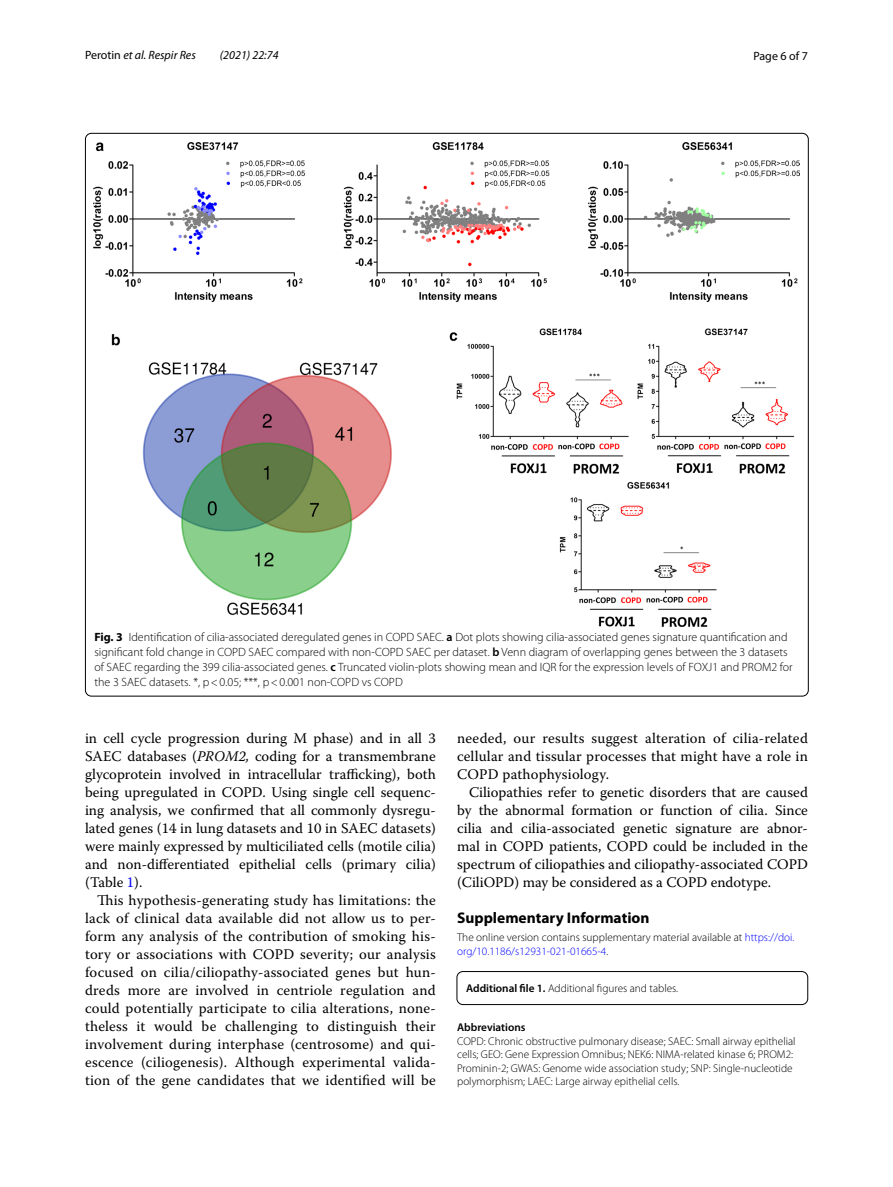
<style>
.page{position:relative;width:893px;height:1187px;background:#fff}
.page>*{position:absolute;margin:0;border:0;box-sizing:border-box;transform-origin:0 0}
.t1{font:700 15.45px "Myriad Pro";color:#000}
.t2{font:14.7px/18px "Warnock Pro";letter-spacing:.01em;color:#000;text-align:justify}
.t3{font:300 12px/15px "Myriad Pro";color:#000}
.t4{font:italic 12px "Myriad Pro";color:#000}
.t5{font:12px "Myriad Pro";color:#000}
.t6{font:300 11.25px/13.5px "Myriad Pro";color:#000}
.t7{font:600 11.25px "Myriad Pro";color:#000}
.s1{font-style:normal}
.s2{font-weight:700}
.s3{font-weight:600}
.s4{font-style:italic}
.s5{color:#00f}
</style>
<div class="page">
<div style="left:457px;top:971px;width:351px;height:33px;border:1px solid #000;border-radius:6px"></div>
<img style="left:94px;top:142px;width:706px;height:484px">
<p class="t4" style="left:85px;top:48px;width:112px"><span class="s1">Perotin</span> et al. Respir Res</p>
<p class="t4" style="left:220px;top:48px;width:60px">(2021) 22:74</p>
<p class="t5" style="left:753px;top:48px;width:56px">Page 6 of 7</p>
<p class="t3" style="left:94px;top:630px;width:700px"><span class="s2">Fig. 3</span> Identification of cilia-associated deregulated genes in COPD SAEC. <span class="s3">a</span> Dot plots showing cilia-associated genes signature quantification and significant fold change in COPD SAEC compared with non-COPD SAEC per dataset. <span class="s3">b</span> Venn diagram of overlapping genes between the 3 datasets of SAEC regarding the 399 cilia-associated genes. <span class="s3">c</span> Truncated violin-plots showing mean and IQR for the expression levels of FOXJ1 and PROM2 for the 3 SAEC datasets. *, p&lt;0.05; ***, p&lt;0.001 non-COPD vs COPD</p>
<p class="t2" style="left:85px;top:729px;width:352px">in cell cycle progression during M phase) and in all 3<br>SAEC databases (<span class="s4">PROM2,</span> coding for a transmembrane glycoprotein involved in intracellular trafficking), both being upregulated in COPD. Using single cell sequenc&shy;ing analysis, we confirmed that all commonly dysregu&shy;lated genes (14 in lung datasets and 10 in SAEC datasets) were mainly expressed by multiciliated cells (motile cilia) and non-differentiated epithelial cells (primary cilia) (Table <span class="s5">1</span>).</p>
<p class="t2" style="left:85px;top:891px;width:352px;text-indent:12px">This hypothesis-generating study has limitations: the lack of clinical data available did not allow us to per&shy;form any analysis of the contribution of smoking his&shy;tory or associations with COPD severity; our analysis focused on cilia/ciliopathy-associated genes but hun&shy;dreds more are involved in centriole regulation and could potentially participate to cilia alterations, none&shy;theless it would be challenging to distinguish their involvement during interphase (centrosome) and qui&shy;escence (ciliogenesis). Although experimental valida&shy;tion of the gene candidates that we identified will be</p>
<p class="t2" style="left:457px;top:729px;width:352px">needed, our results suggest alteration of cilia-related cellular and tissular processes that might have a role in COPD pathophysiology.</p>
<p class="t2" style="left:457px;top:783px;width:352px;text-indent:12px">Ciliopathies refer to genetic disorders that are caused by the abnormal formation or function of cilia. Since cilia and cilia-associated genetic signature are abnor&shy;mal in COPD patients, COPD could be included in the spectrum of ciliopathies and ciliopathy-associated COPD (CiliOPD) may be considered as a COPD endotype.</p>
<p class="t1" style="left:457px;top:908px;width:194px">Supplementary Information</p>
<p class="t6" style="left:457px;top:930px;width:339px">The online version contains supplementary material available at <span class="s5">https://doi. org/10.1186/s12931-021-01665-4</span>.</p>
<p class="t6" style="left:466px;top:981px;width:214px"><span class="s3">Additional file 1.</span> Additional figures and tables.</p>
<p class="t7" style="left:457px;top:1020px;width:70px">Abbreviations</p>
<p class="t6" style="left:457px;top:1034px;width:340px">COPD: Chronic obstructive pulmonary disease; SAEC: Small airway epithelial cells; GEO: Gene Expression Omnibus; NEK6: NIMA-related kinase 6; PROM2:<br>Prominin-2; GWAS: Genome wide association study; SNP: Single-nucleotide polymorphism; LAEC: Large airway epithelial cells.</p>
</div>
